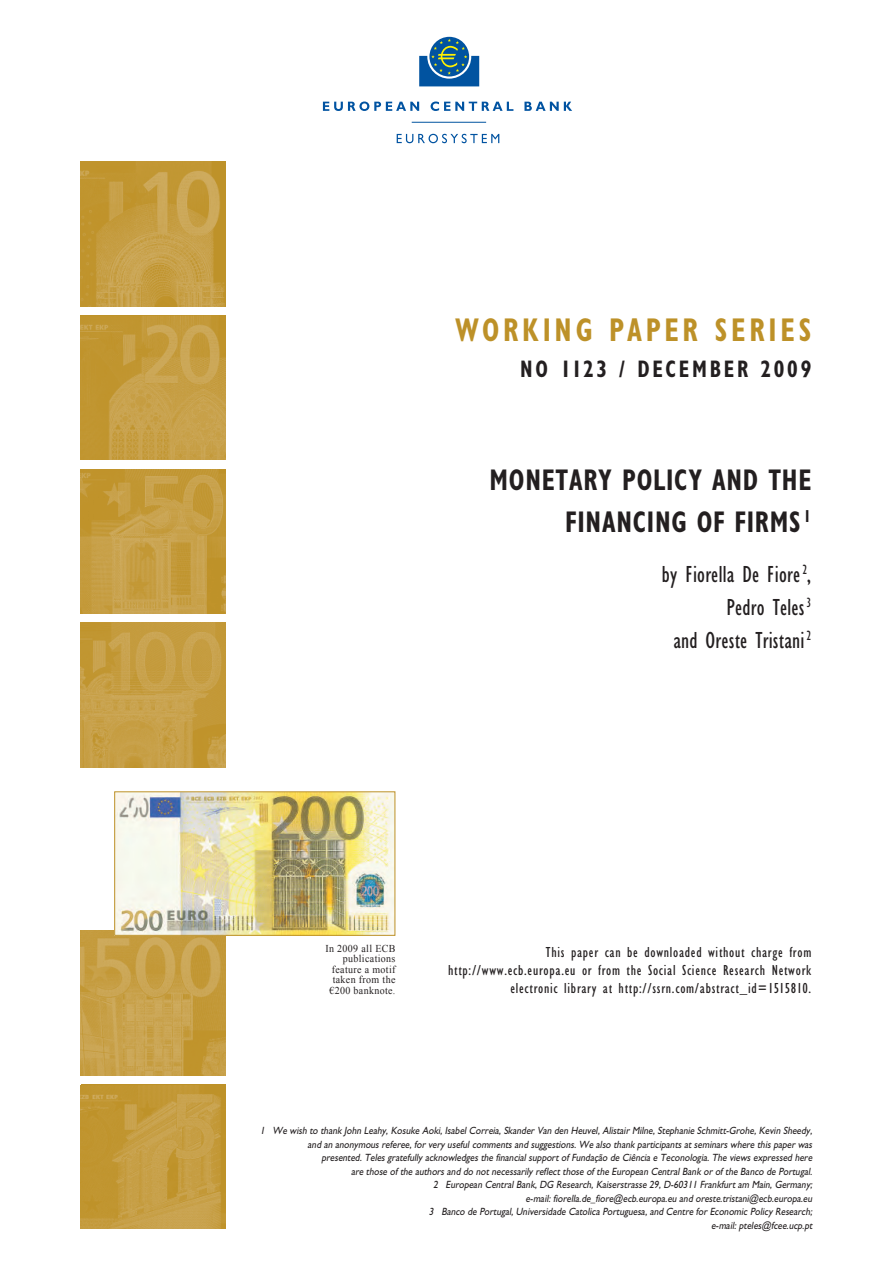
<style>
.page{position:relative;width:893px;height:1263px;background:#fff}
.page>*{position:absolute;margin:0;border:0;box-sizing:border-box;transform-origin:0 0}
.t1{font:700 condensed 33px "Gill Sans Myriad";letter-spacing:.135em;color:#bd9128;scale:.85 1}
.t2{font:700 condensed 30px/42px "Gill Sans Myriad";letter-spacing:.03em;color:#231f20;text-align:right;scale:.85 1}
.t3{font:condensed 24px/33px "Gill Sans Myriad";letter-spacing:.01em;color:#231f20;text-align:right;scale:.95 1}
.t4{font:700 condensed 24px "Gill Sans Myriad";letter-spacing:.135em;color:#231f20;scale:.85 1}
.t5{font:condensed 15px/18px "Gill Sans Myriad";letter-spacing:.05em;color:#231f20;text-align:right}
.t6{font:italic 10.5px/13.5px "Gill Sans Myriad";color:#231f20;text-align:right;scale:.9 1}
.t7{font:10.5px/10.5px "Times New Roman WGL";letter-spacing:.035em;color:#231f20;text-align:right;scale:.95 1}
</style>
<div class="page">
<svg style="left:429px;top:37px;width:40px;height:39px"></svg>
<svg style="left:419px;top:39px;width:60px;height:47px"></svg>
<svg style="left:323px;top:102px;width:96px;height:9px"></svg>
<svg style="left:431px;top:102px;width:82px;height:9px"></svg>
<svg style="left:524px;top:102px;width:48px;height:9px"></svg>
<svg style="left:397px;top:134px;width:102px;height:9px"></svg>
<hr style="left:412px;top:122px;width:74px;height:1px;background:#0153a0">
<img style="left:81px;top:316px;width:144px;height:144px">
<img style="left:81px;top:469px;width:144px;height:145px">
<img style="left:81px;top:623px;width:144px;height:144px">
<img style="left:81px;top:931px;width:144px;height:144px">
<img style="left:81px;top:1085px;width:144px;height:144px">
<img style="left:81px;top:162px;width:144px;height:144px">
<img style="left:114px;top:791px;width:281px;height:145px">
<h1 class="t1" style="left:455px;top:319px;width:421px">WORKING PAPER SERIES</h1>
<h3 class="t4" style="left:520px;top:360px;width:344px">NO 1123 / DECEMBER 2009</h3>
<h2 class="t2" style="left:489px;top:462px;width:380px">MONETARY POLICY AND THE<br>FINANCING OF FIRMS <sup>1</sup></h2>
<h3 class="t3" style="left:662px;top:560px;width:159px">by Fiorella De Fiore <sup>2</sup>,<br>Pedro Teles <sup>3<br></sup>and Oreste Tristani <sup>2</sup></h3>
<p class="t7" style="left:325px;top:944px;width:75px">In 2009 all ECB publications feature a motif taken from the €200 banknote.</p>
<h3 class="t5" style="left:448px;top:945px;width:365px">This paper can be downloaded without charge from http://www.ecb.europa.eu or from the Social Science Research Network electronic library at http://ssrn.com/abstract_id=1515810.</h3>
<p class="t6" style="left:260px;top:1125px;width:617px">1 We wish to thank John Leahy, Kosuke Aoki, Isabel Correia, Skander Van den Heuvel, Alistair Milne, Stephanie Schmitt-Grohe, Kevin Sheedy, and an anonymous referee, for very useful comments and suggestions. We also thank participants at seminars where this paper was<br>presented. Teles gratefully acknowledges the financial support of Fundação de Ciência e Teconologia. The views expressed here<br>are those of the authors and do not necessarily reflect those of the European Central Bank or of the Banco de Portugal.<br>2 European Central Bank, DG Research, Kaiserstrasse 29, D-60311 Frankfurt am Main, Germany;<br>e-mail: fiorella.de_fiore@ecb.europa.eu and oreste.tristani@ecb.europa.eu<br>3 Banco de Portugal, Universidade Catolica Portuguesa, and Centre for Economic Policy Research;<br>e-mail: pteles@fcee.ucp.pt</p>
</div>
